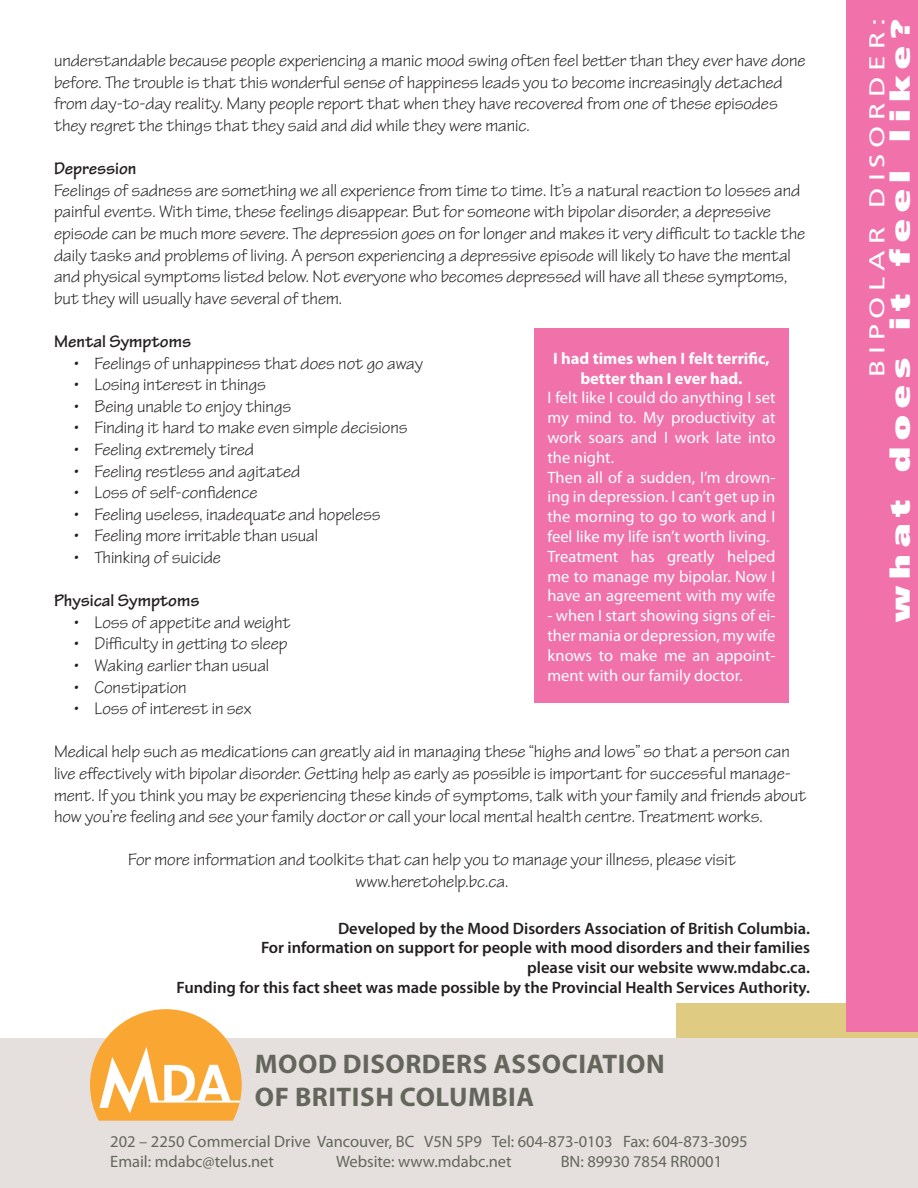
<style>
.page{position:relative;width:918px;height:1188px;background:#fff}
.page>*{position:absolute;margin:0;border:0;box-sizing:border-box;transform-origin:0 0}
.t1{font:700 27px/32.4px "Myriad Pro";letter-spacing:.02em;color:#64665b}
.Paragraphs{font:900 27px "Frutiger 95";letter-spacing:.2em;color:#fff;scale:1.33 1}
.Paragraphs-2{font:21.3px "Frutiger 55 Roman";letter-spacing:.2em;color:#fff;scale:1.33 1}
.Body_-_Bullets_Tekro{font:18px/21.6px "Tekton Pro";color:#231f20}
.t2{font:700 18px "Tekton Pro";color:#231f20}
.Body_-_Bullets_Tekro-2{font:16.5px/19.8px "Myriad Pro";color:#fff;text-align:justify}
.t3{font:600 16.5px "Myriad Pro";color:#231f20}
.Paragraphs-3{font:16.5px "Myriad Pro";color:#64665b}
.Body_-_Bullets_Tekro-3{font:700 16.5px/19.8px "Myriad Pro";color:#fff;text-align:center}
</style>
<div class="page">
<div style="left:676px;top:1004px;width:242px;height:100px;background:#e0cb82"></div>
<div style="left:0;top:1038px;width:918px;height:150px;background:#e5e0dd"></div>
<svg style="left:90px;top:1009px;width:152px;height:112px"></svg>
<div style="left:846px;top:0;width:72px;height:1032px;background:#f171ab"></div>
<div style="left:534px;top:328px;width:255px;height:376px;background:#f171ab"></div>
<p class="Body_-_Bullets_Tekro" style="left:54px;top:50px;width:753px">understandable because people experiencing a manic mood swing often feel better than they ever have done before. The trouble is that this wonderful sense of happiness leads you to become increasingly detached from day-to-day reality. Many people report that when they have recovered from one of these episodes they regret the things that they said and did while they were manic.</p>
<p class="t2" style="left:54px;top:158px;width:84px">Depression</p>
<p class="Body_-_Bullets_Tekro" style="left:54px;top:180px;width:753px">Feelings of sadness are something we all experience from time to time. It’s a natural reaction to losses and painful events. With time, these feelings disappear. But for someone with bipolar disorder, a depressive episode can be much more severe. The depression goes on for longer and makes it very difficult to tackle the daily tasks and problems of living. A person experiencing a depressive episode will likely to have the mental and physical symptoms listed below. Not everyone who becomes depressed will have all these symptoms, but they will usually have several of them.</p>
<p class="t2" style="left:54px;top:331px;width:139px">Mental Symptoms</p>
<p class="Body_-_Bullets_Tekro" style="left:94px;top:353px;width:330px">Feelings of unhappiness that does not go away</p>
<p class="Body_-_Bullets_Tekro" style="left:94px;top:374px;width:173px">Losing interest in things</p>
<p class="Body_-_Bullets_Tekro" style="left:94px;top:396px;width:198px">Being unable to enjoy things</p>
<p class="Body_-_Bullets_Tekro" style="left:94px;top:417px;width:315px">Finding it hard to make even simple decisions</p>
<p class="Body_-_Bullets_Tekro" style="left:94px;top:439px;width:161px">Feeling extremely tired</p>
<p class="Body_-_Bullets_Tekro" style="left:94px;top:461px;width:207px">Feeling restless and agitated</p>
<p class="Body_-_Bullets_Tekro" style="left:94px;top:482px;width:165px">Loss of self-confidence</p>
<p class="Body_-_Bullets_Tekro" style="left:94px;top:504px;width:288px">Feeling useless, inadequate and hopeless</p>
<p class="Body_-_Bullets_Tekro" style="left:94px;top:525px;width:225px">Feeling more irritable than usual</p>
<p class="Body_-_Bullets_Tekro" style="left:94px;top:547px;width:128px">Thinking of suicide</p>
<p class="t2" style="left:54px;top:590px;width:147px">Physical Symptoms</p>
<p class="Body_-_Bullets_Tekro" style="left:94px;top:612px;width:198px">Loss of appetite and weight</p>
<p class="Body_-_Bullets_Tekro" style="left:94px;top:633px;width:195px">Difficulty in getting to sleep</p>
<p class="Body_-_Bullets_Tekro" style="left:94px;top:655px;width:176px">Waking earlier than usual</p>
<p class="Body_-_Bullets_Tekro" style="left:94px;top:677px;width:94px">Constipation</p>
<p class="Body_-_Bullets_Tekro" style="left:94px;top:698px;width:158px">Loss of interest in sex</p>
<p class="Body_-_Bullets_Tekro" style="left:54px;top:741px;width:754px">Medical help such as medications can greatly aid in managing these “highs and lows” so that a person can live effectively with bipolar disorder. Getting help as early as possible is important for successful manage&shy;ment. If you think you may be experiencing these kinds of symptoms, talk with your family and friends about how you’re feeling and see your family doctor or call your local mental health centre. Treatment works.</p>
<p class="Body_-_Bullets_Tekro" style="left:128px;top:849px;width:609px">For more information and toolkits that can help you to manage your illness, please visit</p>
<p class="Body_-_Bullets_Tekro" style="left:356px;top:871px;width:154px">www.heretohelp.bc.ca.</p>
<p class="Body_-_Bullets_Tekro-3" style="left:553px;top:349px;width:218px">I had times when I felt terrific, better than I ever had.</p>
<p class="Body_-_Bullets_Tekro-2" style="left:548px;top:388px;width:230px">I felt like I could do anything I set my mind to. My productivity at work soars and I work late into the night.</p>
<p class="Body_-_Bullets_Tekro-2" style="left:548px;top:467px;width:230px">Then all of a sudden, I’m drown&shy;ing in depression. I can’t get up in the morning to go to work and I feel like my life isn’t worth living.</p>
<p class="Body_-_Bullets_Tekro-2" style="left:548px;top:547px;width:230px">Treatment has greatly helped me to manage my bipolar. Now I have an agreement with my wife</p>
<p class="Body_-_Bullets_Tekro-2" style="left:548px;top:606px;width:230px">- when I start showing signs of ei&shy;ther mania or depression, my wife knows to make me an appoint&shy;ment with our family doctor.</p>
<p class="Body_-_Bullets_Tekro" style="left:74px;top:353px;width:6px;text-align:justify">• • • • • • • • • •</p>
<p class="Body_-_Bullets_Tekro" style="left:74px;top:612px;width:6px;text-align:justify">• • • • •</p>
<p class="t3" style="left:338px;top:919px;width:473px">Developed by the Mood Disorders Association of British Columbia.</p>
<p class="t3" style="left:261px;top:939px;width:551px">For information on support for people with mood disorders and their families</p>
<p class="t3" style="left:527px;top:958px;width:284px">please visit our website www.mdabc.ca.</p>
<p class="t3" style="left:177px;top:978px;width:635px">Funding for this fact sheet was made possible by the Provincial Health Services Authority.</p>
<p class="t1" style="left:255px;top:1048px;width:411px">Mood Disorders Association of British Columbia</p>
<p class="Paragraphs-3" style="left:110px;top:1132px;width:639px">202 – 2250 Commercial Drive Vancouver, BC V5N 5P9 Tel: 604-873-0103 Fax: 604-873-3095</p>
<p class="Paragraphs-3" style="left:110px;top:1152px;width:165px">Email: mdabc@telus.net</p>
<p class="Paragraphs-3" style="left:336px;top:1152px;width:177px">Website: www.mdabc.net</p>
<p class="Paragraphs-3" style="left:561px;top:1152px;width:163px">BN: 89930 7854 RR0001</p>
<p class="Paragraphs-2" style="left:865px;top:377px;width:271px;rotate:-90deg">BIPOLAR DISORDER:</p>
<p class="Paragraphs" style="left:884px;top:622px;width:456px;rotate:-90deg">what does it feel like?</p>
</div>
